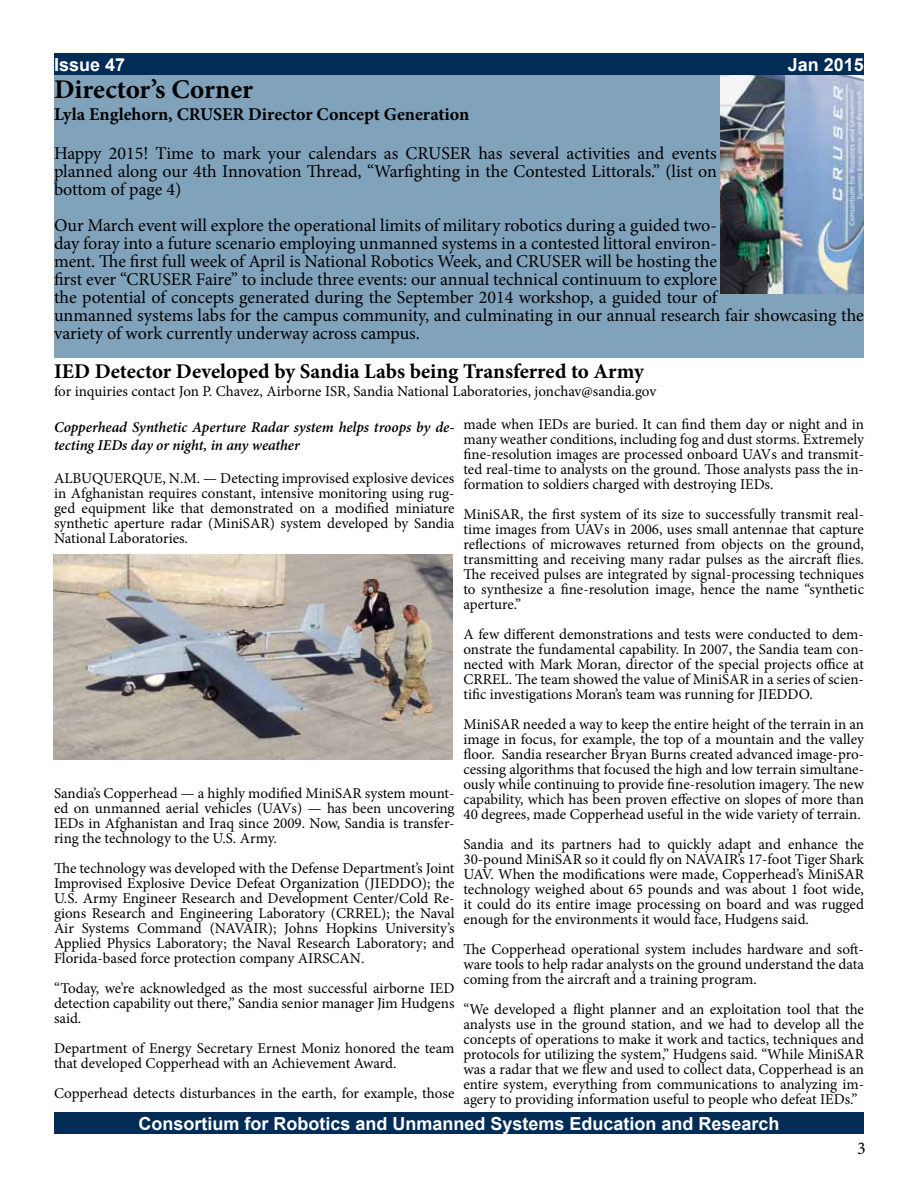
<style>
.page{position:relative;width:918px;height:1188px;background:#fff}
.page>*{position:absolute;margin:0;border:0;box-sizing:border-box;transform-origin:0 0}
.t1{font:700 27px "Minion Pro";color:#000}
.t2{font:700 21px "Minion Pro";letter-spacing:.005em;color:#000}
.t3{font:18px/18px "Minion Pro";color:#000;text-align:justify}
.t4{font:700 18px "Arial";color:#fff}
.t5{font:700 18px "Minion Pro";color:#000}
.t6{font:15px/15px "Minion Pro";color:#000;text-align:justify}
.t7{font:italic 600 15px/18px "Minion Pro";letter-spacing:-.005em;color:#000}
</style>
<div class="page">
<div style="left:54px;top:1112px;width:810px;height:22px;background:#002c55"></div>
<div style="left:54px;top:76px;width:810px;height:282px;background:#80a2bb"></div>
<img style="left:720px;top:75px;width:144px;height:218px">
<div style="left:54px;top:53px;width:810px;height:22px;background:#002c55"></div>
<img style="left:54px;top:555px;width:398px;height:205px">
<p class="t4" style="left:54px;top:52px;width:73px">Issue 47</p>
<p class="t4" style="left:788px;top:52px;width:78px">Jan 2015</p>
<h1 class="t1" style="left:54px;top:71px;width:200px">Director’s Corner</h1>
<p class="t5" style="left:54px;top:101px;width:417px">Lyla Englehorn, CRUSER Director Concept Generation</p>
<p class="t3" style="left:54px;top:145px;width:665px">Happy 2015! Time to mark your calendars as CRUSER has several activities and events planned along our 4th Innovation Thread, “Warfighting in the Contested Littorals.” (list on bottom of page 4)</p>
<p class="t3" style="left:54px;top:217px;width:811px;text-align:left">Our March event will explore the operational limits of military robotics during a guided two-<br>day foray into a future scenario employing unmanned systems in a contested littoral environ-<br>ment. The first full week of April is National Robotics Week, and CRUSER will be hosting the<br>first ever “CRUSER Faire” to include three events: our annual technical continuum to explore<br>the potential of concepts generated during the September 2014 workshop, a guided tour of<br>unmanned systems labs for the campus community, and culminating in our annual research fair showcasing the variety of work currently underway across campus.</p>
<h2 class="t2" style="left:54px;top:356px;width:591px">IED Detector Developed by Sandia Labs being Transferred to Army</h2>
<p class="t6" style="left:54px;top:384px;width:604px">for inquiries contact Jon P. Chavez, Airborne ISR, Sandia National Laboratories, jonchav@sandia.gov</p>
<p class="t7" style="left:54px;top:418px;width:402px">Copperhead Synthetic Aperture Radar system helps troops by de&shy;tecting IEDs day or night, in any weather</p>
<p class="t6" style="left:54px;top:471px;width:402px">ALBUQUERQUE, N.M. — Detecting improvised explosive devices in Afghanistan requires constant, intensive monitoring using rug&shy;ged equipment like that demonstrated on a modified miniature synthetic aperture radar (MiniSAR) system developed by Sandia National Laboratories.</p>
<p class="t6" style="left:464px;top:417px;width:402px">made when IEDs are buried. It can find them day or night and in many weather conditions, including fog and dust storms. Extremely fine-resolution images are processed onboard UAVs and transmit&shy;ted real-time to analysts on the ground. Those analysts pass the in&shy;formation to soldiers charged with destroying IEDs.</p>
<p class="t6" style="left:464px;top:507px;width:402px">MiniSAR, the first system of its size to successfully transmit real&shy;time images from UAVs in 2006, uses small antennae that capture reflections of microwaves returned from objects on the ground, transmitting and receiving many radar pulses as the aircraft flies.<br>The received pulses are integrated by signal-processing techniques to synthesize a fine-resolution image, hence the name “synthetic aperture.”</p>
<p class="t6" style="left:464px;top:627px;width:402px">A few different demonstrations and tests were conducted to dem&shy;onstrate the fundamental capability. In 2007, the Sandia team con&shy;nected with Mark Moran, director of the special projects office at CRREL. The team showed the value of MiniSAR in a series of scien&shy;tific investigations Moran’s team was running for JIEDDO.</p>
<p class="t6" style="left:464px;top:717px;width:402px">MiniSAR needed a way to keep the entire height of the terrain in an image in focus, for example, the top of a mountain and the valley floor. Sandia researcher Bryan Burns created advanced image-pro&shy;cessing algorithms that focused the high and low terrain simultane&shy;ously while continuing to provide fine-resolution imagery. The new capability, which has been proven effective on slopes of more than 40 degrees, made Copperhead useful in the wide variety of terrain.</p>
<p class="t6" style="left:464px;top:837px;width:402px">Sandia and its partners had to quickly adapt and enhance the 30-pound MiniSAR so it could fly on NAVAIR’s 17-foot Tiger Shark UAV. When the modifications were made, Copperhead’s MiniSAR technology weighed about 65 pounds and was about 1 foot wide, it could do its entire image processing on board and was rugged enough for the environments it would face, Hudgens said.</p>
<p class="t6" style="left:464px;top:942px;width:402px">The Copperhead operational system includes hardware and soft&shy;ware tools to help radar analysts on the ground understand the data coming from the aircraft and a training program.</p>
<p class="t6" style="left:464px;top:1002px;width:402px">“We developed a flight planner and an exploitation tool that the analysts use in the ground station, and we had to develop all the concepts of operations to make it work and tactics, techniques and protocols for utilizing the system,” Hudgens said. “While MiniSAR was a radar that we flew and used to collect data, Copperhead is an entire system, everything from communications to analyzing im&shy;agery to providing information useful to people who defeat IEDs.”</p>
<p class="t6" style="left:54px;top:786px;width:402px">Sandia’s Copperhead — a highly modified MiniSAR system mount&shy;ed on unmanned aerial vehicles (UAVs) — has been uncovering IEDs in Afghanistan and Iraq since 2009. Now, Sandia is transfer&shy;ring the technology to the U.S. Army.</p>
<p class="t6" style="left:54px;top:861px;width:402px">The technology was developed with the Defense Department’s Joint Improvised Explosive Device Defeat Organization (JIEDDO); the U.S. Army Engineer Research and Development Center/Cold Re&shy;gions Research and Engineering Laboratory (CRREL); the Naval Air Systems Command (NAVAIR); Johns Hopkins University’s Applied Physics Laboratory; the Naval Research Laboratory; and Florida-based force protection company AIRSCAN.</p>
<p class="t6" style="left:54px;top:981px;width:402px">“Today, we’re acknowledged as the most successful airborne IED detection capability out there,” Sandia senior manager Jim Hudgens said.</p>
<p class="t6" style="left:54px;top:1041px;width:402px">Department of Energy Secretary Ernest Moniz honored the team that developed Copperhead with an Achievement Award.</p>
<p class="t6" style="left:54px;top:1086px;width:402px">Copperhead detects disturbances in the earth, for example, those</p>
<p class="t4" style="left:138px;top:1111px;width:643px">Consortium for Robotics and Unmanned Systems Education and Research</p>
<p class="t3" style="left:857px;top:1140px;width:10px">3</p>
</div>
